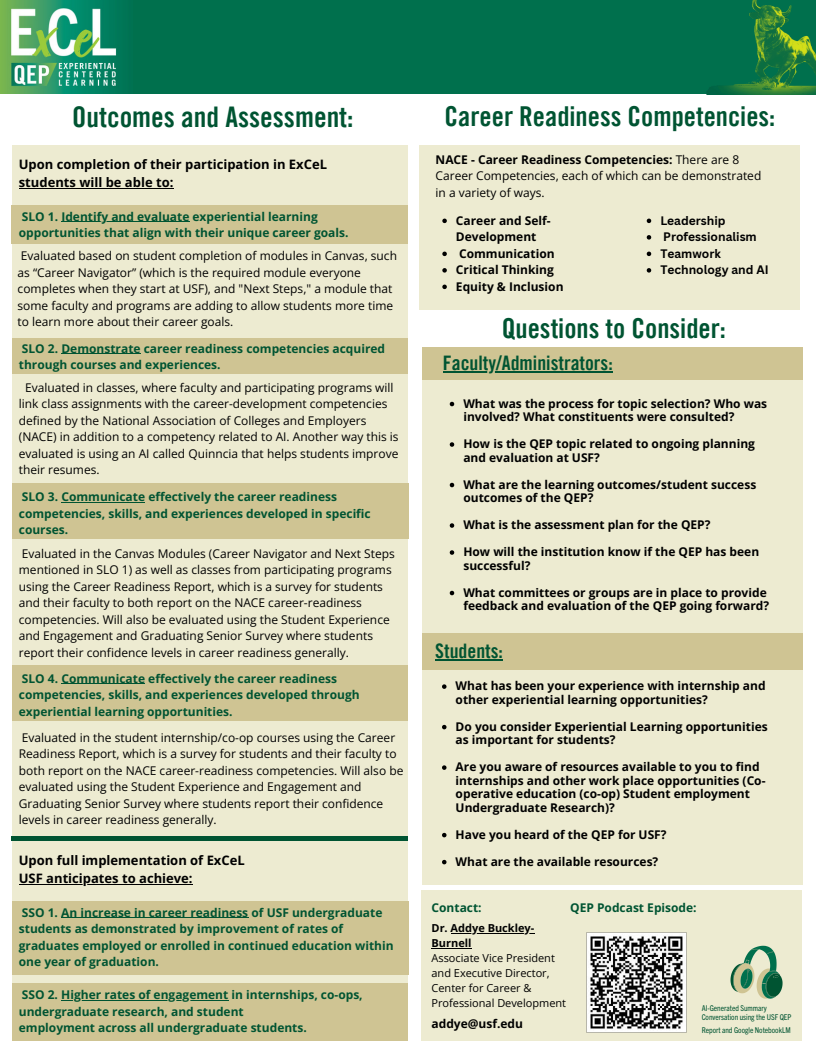
<style>
.page{position:relative;width:816px;height:1056px;background:#fff}
.page>*{position:absolute;margin:0;border:0;box-sizing:border-box;transform-origin:0 0}
.t1{font:28.5px "Trade Gothic LT Pro Bd Cn 20";color:#005432}
.t2{font:27.4px "Trade Gothic LT Pro Bd Cn 20";color:#005432}
.t3{font:20px "Trade Gothic LT Pro Bd Cn 20";color:#005432}
.t4{font:700 13px/18px "Open Sans";color:#000}
.t5{font:12px/16.5px "Open Sans";color:#000}
.t6{font:700 12px/13.5px "Open Sans";color:#000}
.t7{font:700 12px/16.5px "Open Sans";color:#005432}
.t8{font:700 12px "Canva Sans";color:#000}
.t9{font:11px/15px "Open Sans";color:#000}
.t10{font:700 11px "Open Sans";color:#000}
.t11{font:condensed 8px/9.6px "Trade Gothic Next LT Pro";color:#005432}
.s1{font-weight:700}
</style>
<div class="page">
<div style="left:126px;top:0;width:690px;height:94px;background:#00704d"></div>
<img style="left:0;top:0;width:126px;height:94px">
<div style="left:12px;top:145px;width:396px;height:896px;background:#edebd1"></div>
<div style="left:422px;top:348px;width:380px;height:536px;background:#edebd1"></div>
<div style="left:422px;top:890px;width:380px;height:151px;background:#edebd1"></div>
<div style="left:12px;top:338px;width:396px;height:35px;background:#cfc493"></div>
<div style="left:12px;top:205px;width:396px;height:38px;background:#cfc493"></div>
<div style="left:12px;top:484px;width:397px;height:55px;background:#cfc493"></div>
<div style="left:12px;top:665px;width:395px;height:56px;background:#cfc493"></div>
<div style="left:12px;top:836px;width:396px;height:5px;background:#005432"></div>
<div style="left:422px;top:348px;width:380px;height:32px;background:#cfc493"></div>
<hr style="left:443px;top:371px;width:170px;height:2px;background:#005432">
<svg style="left:450px;top:402px;width:4px;height:4px"></svg>
<svg style="left:450px;top:442px;width:4px;height:5px"></svg>
<svg style="left:450px;top:483px;width:4px;height:4px"></svg>
<svg style="left:450px;top:523px;width:4px;height:5px"></svg>
<svg style="left:450px;top:550px;width:4px;height:5px"></svg>
<svg style="left:450px;top:591px;width:4px;height:4px"></svg>
<div style="left:422px;top:633px;width:380px;height:37px;background:#cfc493"></div>
<img style="left:706px;top:0;width:110px;height:94px">
<svg style="left:731px;top:946px;width:51px;height:53px"></svg>
<div style="left:12px;top:901px;width:396px;height:74px;background:#cfc493"></div>
<div style="left:12px;top:984px;width:396px;height:57px;background:#cfc493"></div>
<hr style="left:19px;top:188px;width:155px;height:1px;background:#000">
<hr style="left:61px;top:222px;width:129px;height:1px;background:#005432">
<hr style="left:61px;top:354px;width:80px;height:1px;background:#005432">
<hr style="left:61px;top:502px;width:84px;height:1px;background:#005432">
<hr style="left:61px;top:684px;width:84px;height:1px;background:#005432">
<hr style="left:19px;top:884px;width:174px;height:1px;background:#000">
<hr style="left:61px;top:918px;width:187px;height:1px;background:#005432">
<hr style="left:61px;top:1000px;width:168px;height:1px;background:#005432">
<hr style="left:435px;top:660px;width:68px;height:1px;background:#005432">
<svg style="left:442px;top:684px;width:5px;height:5px"></svg>
<svg style="left:442px;top:725px;width:5px;height:4px"></svg>
<svg style="left:442px;top:765px;width:5px;height:5px"></svg>
<svg style="left:442px;top:833px;width:5px;height:4px"></svg>
<svg style="left:442px;top:860px;width:5px;height:4px"></svg>
<hr style="left:451px;top:933px;width:83px;height:1px;background:#000">
<hr style="left:432px;top:948px;width:40px;height:1px;background:#000">
<div style="left:419px;top:145px;width:381px;height:164px;background:#edebd1"></div>
<svg style="left:442px;top:219px;width:5px;height:4px"></svg>
<svg style="left:442px;top:252px;width:5px;height:4px"></svg>
<svg style="left:442px;top:268px;width:5px;height:5px"></svg>
<svg style="left:442px;top:285px;width:5px;height:4px"></svg>
<svg style="left:647px;top:219px;width:4px;height:4px"></svg>
<svg style="left:647px;top:235px;width:4px;height:5px"></svg>
<svg style="left:647px;top:252px;width:4px;height:4px"></svg>
<svg style="left:647px;top:268px;width:4px;height:5px"></svg>
<img style="left:586px;top:932px;width:101px;height:101px">
<p class="t1" style="left:72px;top:106px;width:283px">Outcomes and Assessment:</p>
<p class="t4" style="left:19px;top:155px;width:310px">Upon completion of their participation in ExCeL students will be able to:</p>
<p class="t7" style="left:22px;top:208px;width:297px">SLO 1. Identify and evaluate experiential learning</p>
<p class="t7" style="left:19px;top:224px;width:331px">opportunities that align with their unique career goals.</p>
<p class="t5" style="left:18px;top:247px;width:381px">Evaluated based on student completion of modules in Canvas, such as “Career Navigator” (which is the required module everyone completes when they start at USF), and "Next Steps," a module that some faculty and programs are adding to allow students more time to learn more about their career goals.</p>
<p class="t7" style="left:22px;top:340px;width:365px">SLO 2. Demonstrate career readiness competencies acquired</p>
<p class="t7" style="left:19px;top:356px;width:203px">through courses and experiences.</p>
<p class="t5" style="left:19px;top:379px;width:381px;text-indent:6px">Evaluated in classes, where faculty and participating programs will link class assignments with the career-development competencies defined by the National Association of Colleges and Employers (NACE) in addition to a competency related to AI. Another way this is evaluated is using an AI called Quinncia that helps students improve their resumes.</p>
<p class="t7" style="left:22px;top:488px;width:317px">SLO 3. Communicate effectively the career readiness</p>
<p class="t7" style="left:19px;top:505px;width:353px">competencies, skills, and experiences developed in specific courses.</p>
<p class="t5" style="left:19px;top:545px;width:378px">Evaluated in the Canvas Modules (Career Navigator and Next Steps mentioned in SLO 1) as well as classes from participating programs using the Career Readiness Report, which is a survey for students and their faculty to both report on the NACE career-readiness competencies. Will also be evaluated using the Student Experience and Engagement and Graduating Senior Survey where students report their confidence levels in career readiness generally.</p>
<p class="t7" style="left:22px;top:670px;width:317px">SLO 4. Communicate effectively the career readiness</p>
<p class="t7" style="left:19px;top:686px;width:342px">competencies, skills, and experiences developed through experiential learning opportunities.</p>
<p class="t5" style="left:19px;top:729px;width:386px">Evaluated in the student internship/co-op courses using the Career Readiness Report, which is a survey for students and their faculty to both report on the NACE career-readiness competencies. Will also be evaluated using the Student Experience and Engagement and Graduating Senior Survey where students report their confidence levels in career readiness generally.</p>
<p class="t4" style="left:19px;top:851px;width:227px">Upon full implementation of ExCeL</p>
<p class="t4" style="left:19px;top:869px;width:175px">USF anticipates to achieve:</p>
<h3 class="t7" style="left:19px;top:904px;width:376px">SSO 1. An increase in career readiness of USF undergraduate students as demonstrated by improvement of rates of graduates employed or enrolled in continued education within one year of graduation.</h3>
<h3 class="t7" style="left:22px;top:986px;width:342px">SSO 2. Higher rates of engagement in internships, co-ops,</h3>
<h3 class="t7" style="left:19px;top:1003px;width:290px">undergraduate research, and student employment across all undergraduate students.</h3>
<h3 class="t2" style="left:445px;top:106px;width:332px">Career Readiness Competencies:</h3>
<p class="t5" style="left:436px;top:151px;width:327px"><span class="s1">NACE - Career Readiness Competencies:</span> There are 8<br>Career Competencies, each of which can be demonstrated in a variety of ways.</p>
<h3 class="t8" style="left:660px;top:212px;width:67px">Leadership</h3>
<p class="t8" style="left:663px;top:228px;width:95px">Professionalism</p>
<p class="t8" style="left:660px;top:245px;width:62px">Teamwork</p>
<h3 class="t8" style="left:660px;top:261px;width:110px">Technology and AI</h3>
<p class="t6" style="left:456px;top:212px;width:96px;line-height:16.5px">Career and Self-<br>Development</p>
<p class="t6" style="left:459px;top:246px;width:97px">Communication</p>
<p class="t6" style="left:456px;top:263px;width:99px">Critical Thinking</p>
<p class="t6" style="left:456px;top:279px;width:109px">Equity &amp; Inclusion</p>
<h3 class="t2" style="left:502px;top:318px;width:226px">Questions to Consider:</h3>
<p class="t3" style="left:443px;top:355px;width:171px">Faculty/Administrators:</p>
<p class="t6" style="left:463px;top:396px;width:305px">What was the process for topic selection? Who was involved? What constituents were consulted?</p>
<h1 class="t6" style="left:463px;top:437px;width:293px">How is the QEP topic related to ongoing planning and evaluation at USF?</h1>
<h1 class="t6" style="left:463px;top:477px;width:294px">What are the learning outcomes/student success outcomes of the QEP?</h1>
<h4 class="t6" style="left:463px;top:518px;width:249px">What is the assessment plan for the QEP?</h4>
<h4 class="t6" style="left:463px;top:545px;width:297px">How will the institution know if the QEP has been successful?</h4>
<h4 class="t6" style="left:463px;top:585px;width:307px">What committees or groups are in place to provide feedback and evaluation of the QEP going forward?</h4>
<h3 class="t3" style="left:435px;top:644px;width:69px">Students:</h3>
<h3 class="t6" style="left:456px;top:679px;width:311px">What has been your experience with internship and other experiential learning opportunities?</h3>
<h3 class="t6" style="left:456px;top:719px;width:314px">Do you consider Experiential Learning opportunities as important for students?</h3>
<h3 class="t6" style="left:456px;top:760px;width:311px">Are you aware of resources available to you to find internships and other work place opportunities (Co&shy;operative education (co-op) Student employment Undergraduate Research)?</h3>
<h4 class="t6" style="left:456px;top:827px;width:212px">Have you heard of the QEP for USF?</h4>
<h1 class="t6" style="left:456px;top:854px;width:204px">What are the available resources?</h1>
<h2 class="t7" style="left:432px;top:899px;width:52px">Contact:</h2>
<h4 class="t7" style="left:570px;top:899px;width:128px">QEP Podcast Episode:</h4>
<h2 class="t10" style="left:432px;top:921px;width:104px">Dr. Addye Buckley-</h2>
<p class="t9" style="left:432px;top:936px;width:125px"><span class="s1">Burnell<br></span>Associate Vice President</p>
<p class="t9" style="left:432px;top:966px;width:136px">and Executive Director,<br>Center for Career &amp;<br>Professional Development</p>
<p class="t6" style="left:432px;top:1017px;width:93px">addye@usf.edu</p>
<p class="t11" style="left:702px;top:1003px;width:91px">AI-Generated Summary<br>Conversation using the USF QEP</p>
<p class="t11" style="left:702px;top:1024px;width:90px">Report and Google NotebookLM</p>
</div>
